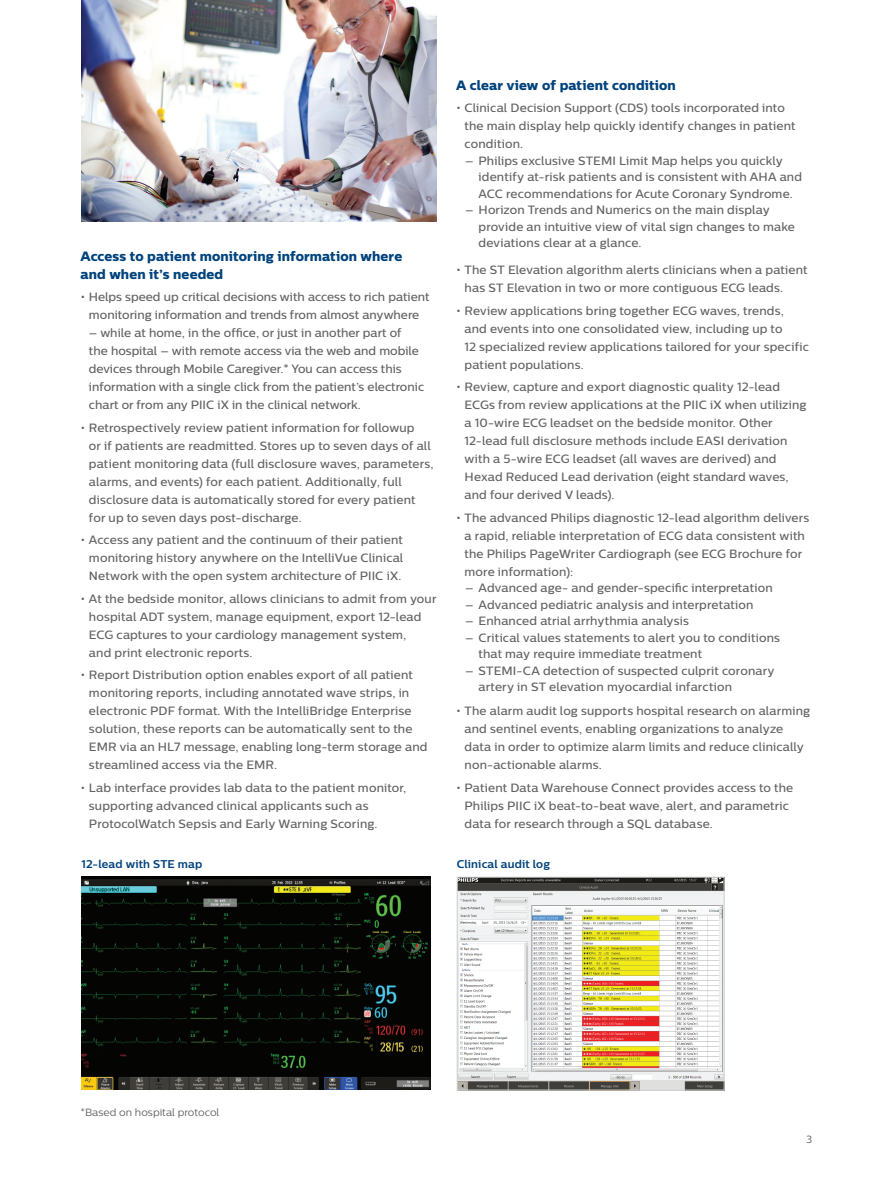
<style>
.page{position:relative;width:893px;height:1188px;background:#fff}
.page>*{position:absolute;margin:0;border:0;box-sizing:border-box;transform-origin:0 0}
.t1{font:13.5px/18px "Centrale Sans X Bold";letter-spacing:.01em;color:#01437c}
.t2{font:500 12px/18px "Centrale Sans";letter-spacing:.01em;color:#636366}
.t3{font:700 11.25px "Centrale Sans";letter-spacing:.01em;color:#01437c}
.t4{font:10.5px "Centrale Sans";color:#636366}
</style>
<div class="page">
<img style="left:82px;top:877px;width:349px;height:213px">
<img style="left:459px;top:879px;width:263px;height:209px">
<div style="left:457px;top:877px;width:267px;height:213px;border:1px solid #d1d2d4"></div>
<img style="left:82px;top:0;width:354px;height:222px">
<p class="t1" style="left:80px;top:247px;width:323px">Access to patient monitoring information where and when it’s needed</p>
<p class="t2" style="left:80px;top:288px;width:351px;text-align:center">• Helps speed up critical decisions with access to rich patient monitoring information and trends from almost anywhere</p>
<p class="t2" style="left:89px;top:324px;width:337px">– while at home, in the office, or just in another part of<br>the hospital – with remote access via the web and mobile devices through Mobile Caregiver.* You can access this information with a single click from the patient’s electronic chart or from any PIIC iX in the clinical network.</p>
<p class="t2" style="left:89px;top:418px;width:346px;text-indent:-9px">• Retrospectively review patient information for followup<br>or if patients are readmitted. Stores up to seven days of all patient monitoring data (full disclosure waves, parameters, alarms, and events) for each patient. Additionally, full disclosure data is automatically stored for every patient for up to seven days post-discharge.</p>
<p class="t2" style="left:89px;top:531px;width:316px;text-align:justify;text-indent:-9px">• Access any patient and the continuum of their patient monitoring history anywhere on the IntelliVue Clinical Network with the open system architecture of PIIC iX.</p>
<p class="t2" style="left:89px;top:589px;width:349px;text-indent:-9px">• At the bedside monitor, allows clinicians to admit from your hospital ADT system, manage equipment, export 12-lead ECG captures to your cardiology management system,<br>and print electronic reports.</p>
<p class="t2" style="left:89px;top:666px;width:340px;text-indent:-9px">• Report Distribution option enables export of all patient monitoring reports, including annotated wave strips, in electronic PDF format. With the IntelliBridge Enterprise solution, these reports can be automatically sent to the EMR via an HL7 message, enabling long-term storage and streamlined access via the EMR.</p>
<p class="t2" style="left:89px;top:778px;width:319px;text-indent:-9px">• Lab interface provides lab data to the patient monitor, supporting advanced clinical applicants such as<br>ProtocolWatch Sepsis and Early Warning Scoring.</p>
<p class="t1" style="left:456px;top:76px;width:221px">A clear view of patient condition</p>
<p class="t2" style="left:465px;top:99px;width:332px;text-indent:-9px">• Clinical Decision Support (CDS) tools incorporated into the main display help quickly identify changes in patient condition.</p>
<p class="t2" style="left:479px;top:152px;width:325px;line-height:16.5px;text-indent:-14px">– Philips exclusive STEMI Limit Map helps you quickly identify at-risk patients and is consistent with AHA and<br>ACC recommendations for Acute Coronary Syndrome.</p>
<p class="t2" style="left:479px;top:202px;width:318px;line-height:16.5px;text-indent:-14px">– Horizon Trends and Numerics on the main display provide an intuitive view of vital sign changes to make deviations clear at a glance.</p>
<p class="t2" style="left:465px;top:261px;width:345px;text-indent:-9px">• The ST Elevation algorithm alerts clinicians when a patient has ST Elevation in two or more contiguous ECG leads.</p>
<p class="t2" style="left:465px;top:301px;width:346px;text-indent:-9px">• Review applications bring together ECG waves, trends, and events into one consolidated view, including up to<br>12 specialized review applications tailored for your specific patient populations.</p>
<p class="t2" style="left:465px;top:378px;width:343px;text-indent:-9px">• Review, capture and export diagnostic quality 12-lead ECGs from review applications at the PIIC iX when utilizing a 10-wire ECG leadset on the bedside monitor. Other 12-lead full disclosure methods include EASI derivation with a 5-wire ECG leadset (all waves are derived) and Hexad Reduced Lead derivation (eight standard waves, and four derived V leads).</p>
<p class="t2" style="left:465px;top:508px;width:346px;text-indent:-9px">• The advanced Philips diagnostic 12-lead algorithm delivers a rapid, reliable interpretation of ECG data consistent with the Philips PageWriter Cardiograph (see ECG Brochure for more information):</p>
<p class="t2" style="left:465px;top:579px;width:309px">– Advanced age- and gender-specific interpretation</p>
<p class="t2" style="left:465px;top:595px;width:290px">– Advanced pediatric analysis and interpretation</p>
<p class="t2" style="left:465px;top:612px;width:225px">– Enhanced atrial arrhythmia analysis</p>
<p class="t2" style="left:479px;top:629px;width:303px;line-height:16.5px;text-indent:-14px">– Critical values statements to alert you to conditions that may require immediate treatment</p>
<p class="t2" style="left:479px;top:662px;width:297px;line-height:16.5px;text-indent:-14px">– STEMI-CA detection of suspected culprit coronary artery in ST elevation myocardial infarction</p>
<p class="t2" style="left:465px;top:702px;width:347px;text-indent:-9px">• The alarm audit log supports hospital research on alarming and sentinel events, enabling organizations to analyze data in order to optimize alarm limits and reduce clinically non-actionable alarms.</p>
<p class="t2" style="left:465px;top:778px;width:330px;text-indent:-9px">• Patient Data Warehouse Connect provides access to the<br>Philips PIIC iX beat-to-beat wave, alert, and parametric data for research through a SQL database.</p>
<p class="t3" style="left:82px;top:857px;width:122px">12-lead with STE map</p>
<p class="t3" style="left:457px;top:857px;width:95px">Clinical audit log</p>
<p class="t4" style="left:80px;top:1106px;width:141px">*Based on hospital protocol</p>
<p class="t4" style="left:806px;top:1133px;width:8px">3</p>
</div>
